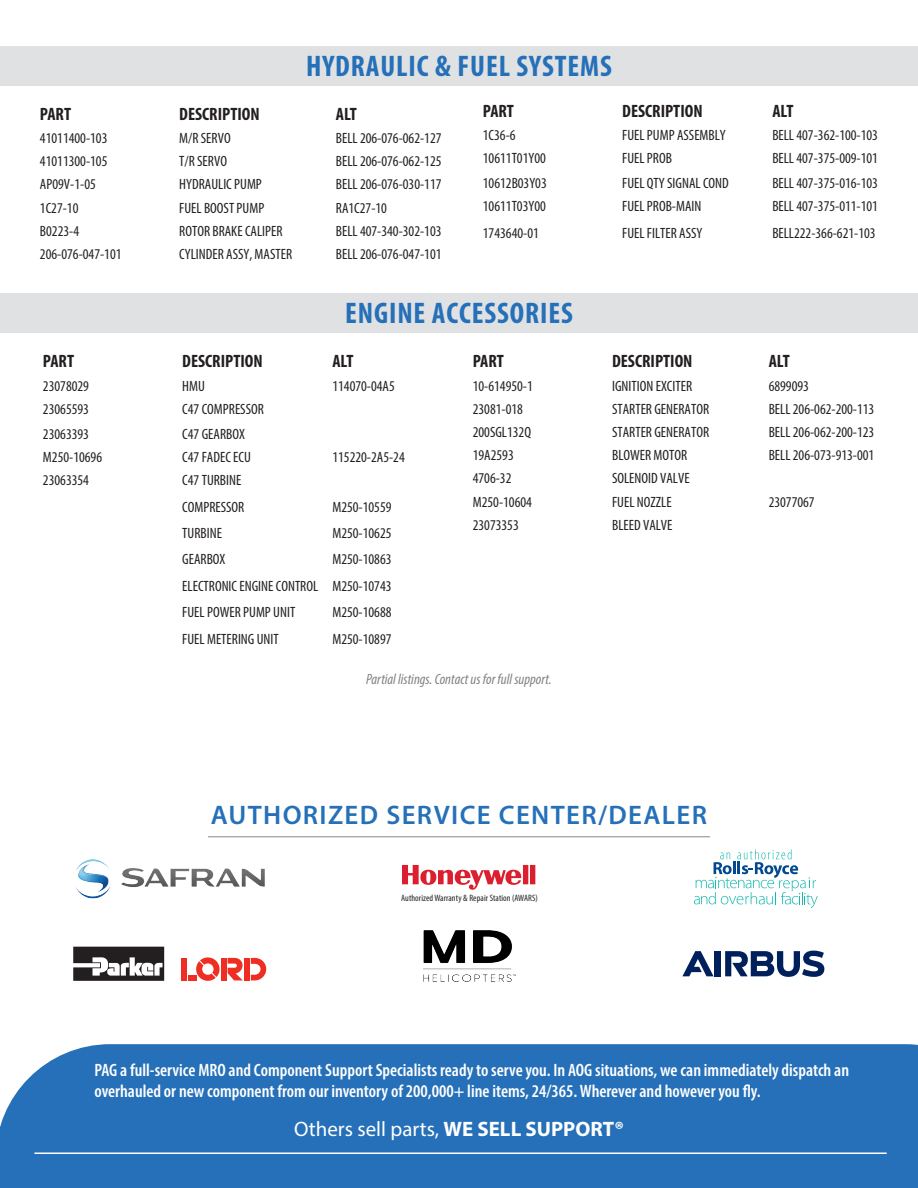
<style>
.page{position:relative;width:918px;height:1188px;background:#fff}
.page>*{position:absolute;margin:0;border:0;box-sizing:border-box;transform-origin:0 0}
.t1{font:700 condensed 29.85px "Myriad Pro";letter-spacing:.03em;color:#2570b8}
.t2{font:600 26.85px "Myriad Pro";letter-spacing:.05em;color:#2570b8}
.t3{font:20.85px "Myriad Pro";color:#fff}
.t4{font:600 condensed 18px/20.9px "Myriad Pro";color:#fff}
.t5{font:700 condensed 18px "Myriad Pro";color:#231f20}
.t6{font:condensed 15px "Myriad Pro";color:#231f20}
.t7{font:italic condensed 15px "Myriad Pro";color:#808285}
.t8{font:condensed 9.3px "Myriad Pro";letter-spacing:.01em;color:#231f20}
.s1{font-weight:700}
</style>
<div class="page">
<div style="left:0;top:47px;width:918px;height:39px;background:#e0e1e3"></div>
<div style="left:0;top:293px;width:918px;height:40px;background:#e0e1e3"></div>
<hr style="left:208px;top:836px;width:502px;height:1px;background:#939598">
<img style="left:424px;top:930px;width:91px;height:52px">
<div style="left:715px;top:951px;width:6px;height:25px;background:#00205b"></div>
<svg style="left:682px;top:951px;width:32px;height:25px"></svg>
<svg style="left:725px;top:951px;width:99px;height:26px"></svg>
<img style="left:75px;top:859px;width:190px;height:40px">
<svg style="left:402px;top:865px;width:133px;height:25px"></svg>
<svg style="left:694px;top:849px;width:124px;height:59px"></svg>
<svg style="left:196px;top:957px;width:24px;height:24px"></svg>
<div style="left:181px;top:958px;width:6px;height:22px;background:#ee2e22"></div>
<div style="left:221px;top:958px;width:6px;height:22px;background:#ee2e22"></div>
<div style="left:244px;top:958px;width:6px;height:22px;background:#ee2e22"></div>
<svg style="left:228px;top:958px;width:15px;height:22px"></svg>
<div style="left:188px;top:975px;width:8px;height:5px;background:#ee2e22"></div>
<svg style="left:251px;top:958px;width:15px;height:22px"></svg>
<svg style="left:73px;top:947px;width:91px;height:34px"></svg>
<div style="left:0;top:1044px;width:918px;height:144px;background:#2570b8"></div>
<hr style="left:34px;top:1153px;width:853px;height:1px;background:#fff">
<p class="t1" style="left:306px;top:48px;width:307px">HYDRAULIC &amp; FUEL SYSTEMS</p>
<p class="t5" style="left:40px;top:102px;width:33px">PART</p>
<p class="t5" style="left:179px;top:102px;width:82px">DESCRIPTION</p>
<p class="t5" style="left:336px;top:102px;width:23px">ALT</p>
<p class="t6" style="left:40px;top:129px;width:69px">41011400-103</p>
<p class="t6" style="left:179px;top:129px;width:53px">M/R SERVO</p>
<p class="t6" style="left:336px;top:129px;width:107px">BELL 206-076-062-127</p>
<p class="t6" style="left:40px;top:152px;width:69px">41011300-105</p>
<p class="t6" style="left:179px;top:152px;width:49px">T/R SERVO</p>
<p class="t6" style="left:336px;top:152px;width:107px">BELL 206-076-062-125</p>
<p class="t6" style="left:40px;top:175px;width:57px">AP09V-1-05</p>
<p class="t6" style="left:179px;top:175px;width:84px">HYDRAULIC PUMP</p>
<p class="t6" style="left:336px;top:175px;width:107px">BELL 206-076-030-117</p>
<p class="t6" style="left:40px;top:199px;width:40px">1C27-10</p>
<p class="t6" style="left:179px;top:199px;width:87px">FUEL BOOST PUMP</p>
<p class="t6" style="left:336px;top:199px;width:53px">RA1C27-10</p>
<p class="t6" style="left:40px;top:222px;width:41px">B0223-4</p>
<p class="t6" style="left:179px;top:222px;width:105px">ROTOR BRAKE CALIPER</p>
<p class="t6" style="left:336px;top:222px;width:107px">BELL 407-340-302-103</p>
<p class="t6" style="left:40px;top:245px;width:83px">206-076-047-101</p>
<p class="t6" style="left:179px;top:245px;width:114px">CYLINDER ASSY, MASTER</p>
<p class="t6" style="left:336px;top:245px;width:107px">BELL 206-076-047-101</p>
<p class="t5" style="left:483px;top:100px;width:33px">PART</p>
<p class="t5" style="left:622px;top:100px;width:82px">DESCRIPTION</p>
<p class="t5" style="left:772px;top:100px;width:23px">ALT</p>
<p class="t6" style="left:483px;top:126px;width:34px">1C36-6</p>
<p class="t6" style="left:622px;top:126px;width:105px">FUEL PUMP ASSEMBLY</p>
<p class="t6" style="left:772px;top:126px;width:107px">BELL 407-362-100-103</p>
<p class="t6" style="left:483px;top:149px;width:64px">10611T01Y00</p>
<p class="t6" style="left:622px;top:149px;width:51px">FUEL PROB</p>
<p class="t6" style="left:772px;top:149px;width:107px">BELL 407-375-009-101</p>
<p class="t6" style="left:483px;top:174px;width:65px">10612B03Y03</p>
<p class="t6" style="left:622px;top:174px;width:108px">FUEL QTY SIGNAL COND</p>
<p class="t6" style="left:772px;top:174px;width:107px">BELL 407-375-016-103</p>
<p class="t6" style="left:483px;top:197px;width:64px">10611T03Y00</p>
<p class="t6" style="left:622px;top:197px;width:81px">FUEL PROB-MAIN</p>
<p class="t6" style="left:772px;top:197px;width:107px">BELL 407-375-011-101</p>
<p class="t6" style="left:483px;top:224px;width:57px">1743640-01</p>
<p class="t6" style="left:622px;top:224px;width:82px">FUEL FILTER ASSY</p>
<p class="t6" style="left:772px;top:224px;width:105px">BELL222-366-621-103</p>
<p class="t1" style="left:345px;top:295px;width:229px">ENGINE ACCESSORIES</p>
<p class="t5" style="left:473px;top:350px;width:33px">PART</p>
<p class="t5" style="left:612px;top:350px;width:82px">DESCRIPTION</p>
<p class="t5" style="left:769px;top:350px;width:23px">ALT</p>
<p class="t6" style="left:473px;top:377px;width:62px">10-614950-1</p>
<p class="t6" style="left:612px;top:377px;width:82px">IGNITION EXCITER</p>
<p class="t6" style="left:769px;top:377px;width:42px">6899093</p>
<p class="t6" style="left:473px;top:400px;width:52px">23081-018</p>
<p class="t6" style="left:612px;top:400px;width:99px">STARTER GENERATOR</p>
<p class="t6" style="left:769px;top:400px;width:107px">BELL 206-062-200-113</p>
<p class="t6" style="left:473px;top:423px;width:60px">200SGL132Q</p>
<p class="t6" style="left:612px;top:423px;width:99px">STARTER GENERATOR</p>
<p class="t6" style="left:769px;top:423px;width:107px">BELL 206-062-200-123</p>
<p class="t6" style="left:473px;top:446px;width:43px">19A2593</p>
<p class="t6" style="left:612px;top:446px;width:77px">BLOWER MOTOR</p>
<p class="t6" style="left:769px;top:446px;width:107px">BELL 206-073-913-001</p>
<p class="t6" style="left:473px;top:469px;width:40px">4706-32</p>
<p class="t6" style="left:612px;top:469px;width:79px">SOLENOID VALVE</p>
<p class="t6" style="left:473px;top:493px;width:61px">M250-10604</p>
<p class="t6" style="left:612px;top:493px;width:61px">FUEL NOZZLE</p>
<p class="t6" style="left:769px;top:493px;width:48px">23077067</p>
<p class="t6" style="left:473px;top:516px;width:48px">23073353</p>
<p class="t6" style="left:612px;top:516px;width:62px">BLEED VALVE</p>
<p class="t5" style="left:43px;top:350px;width:33px">PART</p>
<p class="t5" style="left:182px;top:350px;width:82px">DESCRIPTION</p>
<p class="t5" style="left:332px;top:350px;width:23px">ALT</p>
<p class="t6" style="left:43px;top:377px;width:48px">23078029</p>
<p class="t6" style="left:182px;top:377px;width:24px">HMU</p>
<p class="t6" style="left:332px;top:377px;width:64px">114070-04A5</p>
<p class="t6" style="left:43px;top:400px;width:48px">23065593</p>
<p class="t6" style="left:182px;top:400px;width:83px">C47 COMPRESSOR</p>
<p class="t6" style="left:43px;top:425px;width:48px">23063393</p>
<p class="t6" style="left:182px;top:425px;width:64px">C47 GEARBOX</p>
<p class="t6" style="left:43px;top:448px;width:61px">M250-10696</p>
<p class="t6" style="left:182px;top:448px;width:70px">C47 FADEC ECU</p>
<p class="t6" style="left:332px;top:448px;width:74px">115220-2A5-24</p>
<p class="t6" style="left:43px;top:471px;width:48px">23063354</p>
<p class="t6" style="left:182px;top:471px;width:61px">C47 TURBINE</p>
<p class="t6" style="left:182px;top:497px;width:64px">COMPRESSOR</p>
<p class="t6" style="left:332px;top:497px;width:61px">M250-10559</p>
<p class="t6" style="left:182px;top:524px;width:41px">TURBINE</p>
<p class="t6" style="left:332px;top:524px;width:61px">M250-10625</p>
<p class="t6" style="left:182px;top:550px;width:45px">GEARBOX</p>
<p class="t6" style="left:332px;top:550px;width:61px">M250-10863</p>
<p class="t6" style="left:182px;top:577px;width:137px">ELECTRONIC ENGINE CONTROL</p>
<p class="t6" style="left:332px;top:577px;width:61px">M250-10743</p>
<p class="t6" style="left:182px;top:603px;width:115px">FUEL POWER PUMP UNIT</p>
<p class="t6" style="left:332px;top:603px;width:61px">M250-10688</p>
<p class="t6" style="left:182px;top:630px;width:98px">FUEL METERING UNIT</p>
<p class="t6" style="left:332px;top:630px;width:61px">M250-10897</p>
<p class="t7" style="left:366px;top:670px;width:187px">Partial listings. Contact us for full support.</p>
<p class="t2" style="left:211px;top:798px;width:498px">AUTHORIZED SERVICE CENTER/DEALER</p>
<p class="t8" style="left:401px;top:892px;width:138px">Authorized Warranty &amp; Repair Station (AWARS)</p>
<p class="t4" style="left:94px;top:1059px;width:756px">PAG a full-service MRO and Component Support Specialists ready to serve you. In AOG situations, we can immediately dispatch an overhauled or new component from our inventory of 200,000+ line items, 24/365. Wherever and however you fly.</p>
<p class="t3" style="left:294px;top:1116px;width:331px">Others sell parts, <span class="s1">WE SELL SUPPORT®</span></p>
</div>
